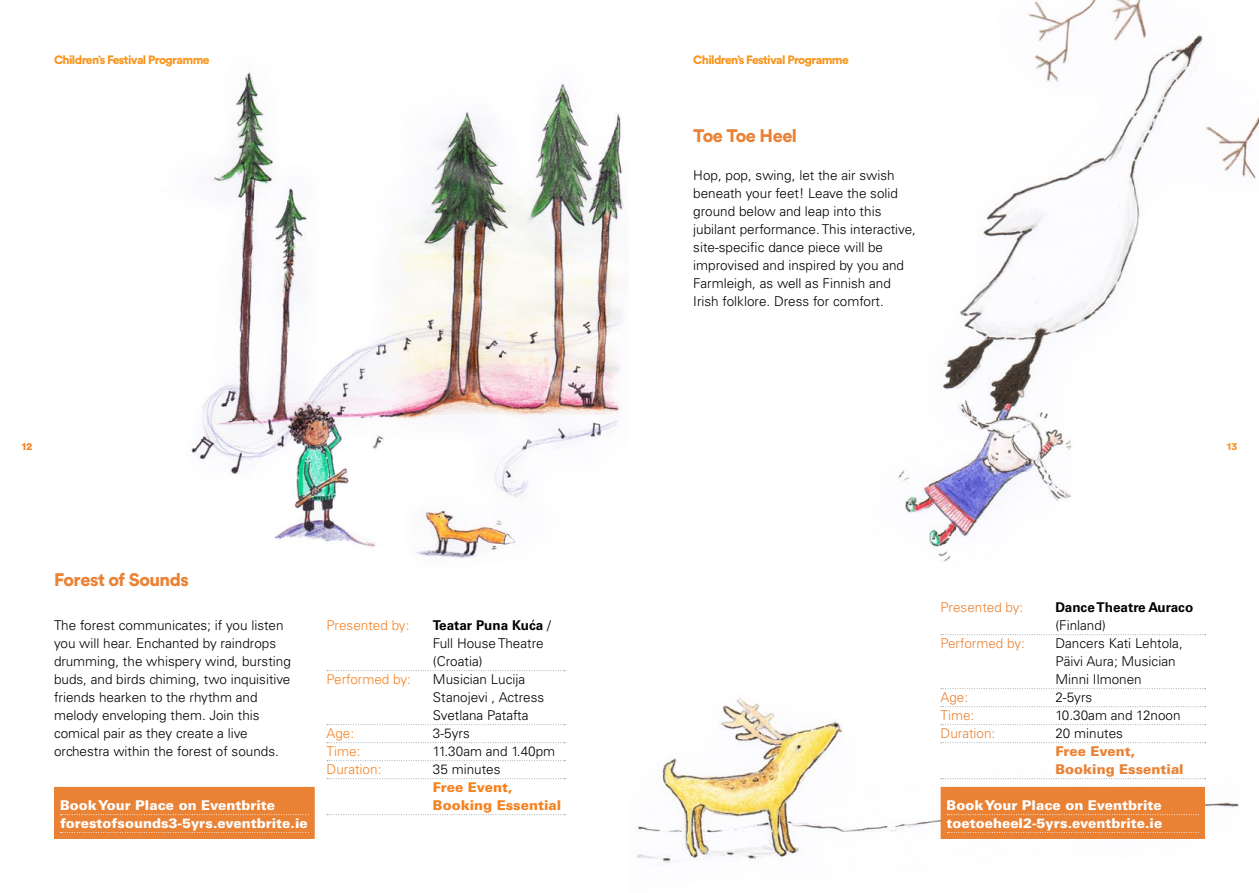
<style>
.page{position:relative;width:1259px;height:893px;background:#fff}
.page>*{position:absolute;margin:0;border:0;box-sizing:border-box;transform-origin:0 0}
.t1{font:900 18px "Circular Std";letter-spacing:-.025em;color:#ea8235}
.t2{font:300 13.5px/18px "Univers";color:#000}
.t3{font:900 13.5px/18px "Univers";color:#fff}
.t4{font:300 13.5px "Univers";color:#f58220}
.t5{font:300 13.5px "Univers";color:#ea8235}
.t6{font:900 13.5px/18px "Univers";color:#f58220}
.t7{font:900 13.5px/18px "Univers";color:#ea8235}
.t8{font:700 13.5px "Univers";color:#000}
.t9{font:900 12px "Circular Std";letter-spacing:-.05em;color:#f8951d}
.t10{font:900 10.5px "Circular Std";color:#f58220}
.t11{font:900 10.5px "Circular Std";color:#f8951d}
.s1{font-weight:700}
</style>
<div class="page">
<img style="left:54px;top:72px;width:571px;height:744px">
<img style="left:636px;top:0;width:623px;height:863px">
<svg style="left:327px;top:670px;width:238px;height:1px"></svg>
<svg style="left:327px;top:724px;width:238px;height:1px"></svg>
<svg style="left:327px;top:742px;width:238px;height:1px"></svg>
<svg style="left:327px;top:760px;width:238px;height:1px"></svg>
<svg style="left:327px;top:778px;width:238px;height:1px"></svg>
<svg style="left:327px;top:814px;width:238px;height:1px"></svg>
<svg style="left:941px;top:634px;width:264px;height:1px"></svg>
<svg style="left:941px;top:688px;width:264px;height:1px"></svg>
<svg style="left:941px;top:706px;width:264px;height:1px"></svg>
<svg style="left:941px;top:724px;width:264px;height:1px"></svg>
<svg style="left:941px;top:742px;width:264px;height:1px"></svg>
<svg style="left:941px;top:778px;width:264px;height:1px"></svg>
<div style="left:943px;top:790px;width:259px;height:46px;background:#ea8235"></div>
<svg style="left:947px;top:814px;width:250px;height:1px"></svg>
<div style="left:940px;top:787px;width:265px;height:52px;border:6px solid #ea8235"></div>
<div style="left:57px;top:790px;width:255px;height:46px;background:#ea8235"></div>
<svg style="left:61px;top:814px;width:245px;height:1px"></svg>
<div style="left:54px;top:787px;width:261px;height:52px;border:6px solid #ea8235"></div>
<p class="t9" style="left:54px;top:52px;width:157px">Children’s Festival Programme</p>
<p class="t9" style="left:693px;top:52px;width:157px">Children’s Festival Programme</p>
<h1 class="t1" style="left:693px;top:124px;width:105px">Toe Toe Heel</h1>
<p class="t2" style="left:693px;top:166px;width:224px">Hop, pop, swing, let the air swish beneath your feet! Leave the solid ground below and leap into this jubilant performance. This interactive, site-specific dance piece will be improvised and inspired by you and Farmleigh, as well as Finnish and Irish folklore. Dress for comfort.</p>
<p class="t10" style="left:22px;top:439px;width:12px">12</p>
<h1 class="t1" style="left:54px;top:568px;width:136px">Forest of Sounds</h1>
<p class="t2" style="left:54px;top:616px;width:238px">The forest communicates; if you listen you will hear. Enchanted by raindrops drumming, the whispery wind, bursting buds, and birds chiming, two inquisitive friends hearken to the rhythm and melody enveloping them. Join this comical pair as they create a live orchestra within the forest of sounds.</p>
<p class="t3" style="left:60px;top:796px;width:249px">Book Your Place on Eventbrite forestofsounds3-5yrs.eventbrite.ie</p>
<p class="t4" style="left:327px;top:617px;width:84px">Presented by:</p>
<p class="t2" style="left:433px;top:616px;width:119px"><span class="s1">Teatar Puna Kuca</span> /<br>Full House Theatre (Croatia)</p>
<p class="t4" style="left:327px;top:671px;width:86px">Performed by:</p>
<p class="t2" style="left:433px;top:670px;width:113px">Musician Lucija<br>Stanojević, Actress<br>Svetlana Patafta</p>
<p class="t4" style="left:327px;top:725px;width:29px">Age:</p>
<p class="t2" style="left:433px;top:724px;width:38px">3-5yrs</p>
<p class="t4" style="left:327px;top:743px;width:35px">Time:</p>
<p class="t2" style="left:433px;top:742px;width:124px">11.30am and 1.40pm</p>
<p class="t4" style="left:327px;top:761px;width:56px">Duration:</p>
<p class="t2" style="left:433px;top:760px;width:69px">35 minutes</p>
<p class="t6" style="left:433px;top:778px;width:130px">Free Event,<br>Booking Essential</p>
<p class="t11" style="left:1226px;top:439px;width:12px">13</p>
<p class="t5" style="left:940px;top:599px;width:84px">Presented by:</p>
<p class="t8" style="left:1055px;top:599px;width:139px">Dance Theatre Auraco</p>
<p class="t2" style="left:1055px;top:616px;width:52px">(Finland)</p>
<p class="t5" style="left:940px;top:635px;width:86px">Performed by:</p>
<p class="t2" style="left:1055px;top:634px;width:129px">Dancers Kati Lehtola,<br>Päivi Aura; Musician<br>Minni Ilmonen</p>
<p class="t5" style="left:940px;top:689px;width:29px">Age:</p>
<p class="t2" style="left:1055px;top:688px;width:38px">2-5yrs</p>
<p class="t5" style="left:940px;top:707px;width:35px">Time:</p>
<p class="t2" style="left:1055px;top:706px;width:127px">10.30am and 12noon</p>
<p class="t5" style="left:940px;top:725px;width:56px">Duration:</p>
<p class="t2" style="left:1055px;top:724px;width:69px">20 minutes</p>
<p class="t7" style="left:1055px;top:742px;width:130px">Free Event,<br>Booking Essential</p>
<p class="t3" style="left:946px;top:796px;width:217px">Book Your Place on Eventbrite toetoeheel2-5yrs.eventbrite.ie</p>
</div>
